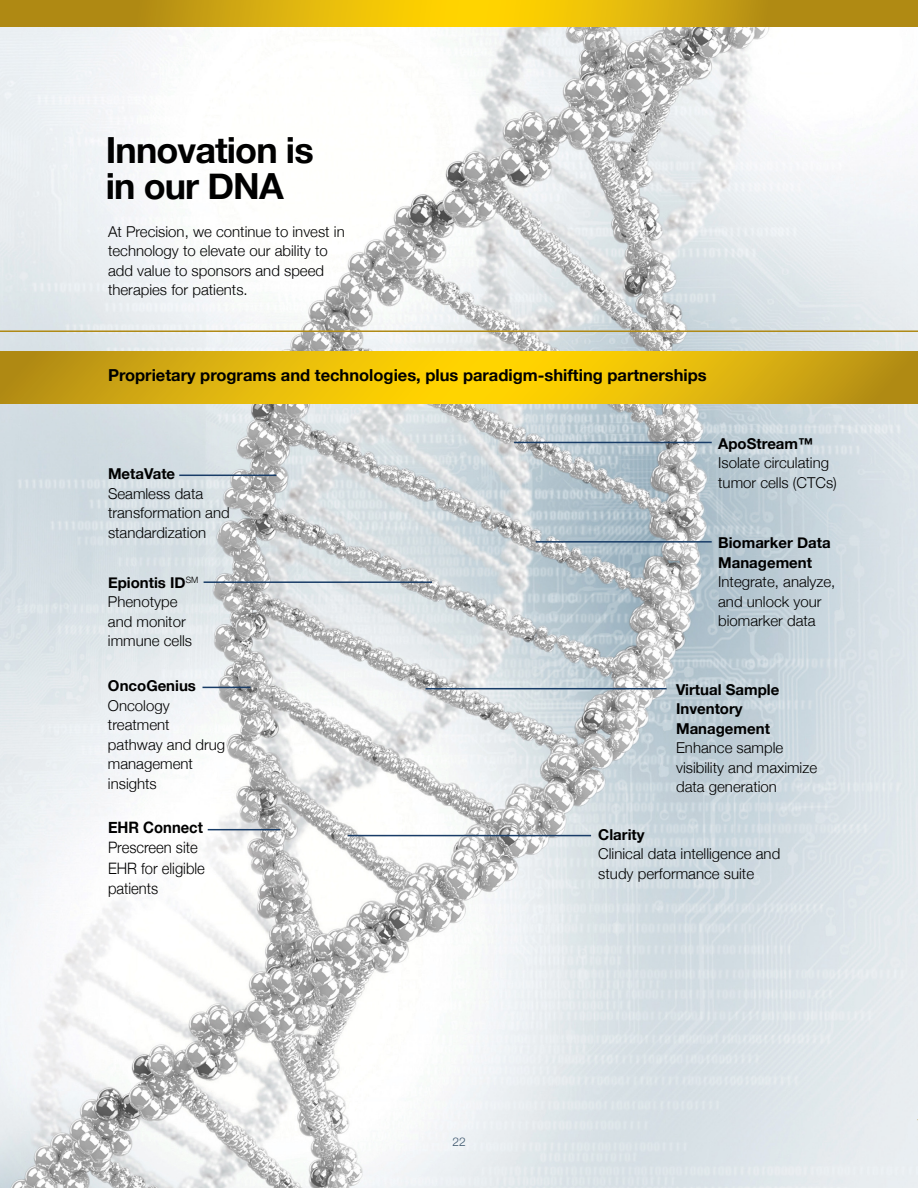
<style>
.page{position:relative;width:918px;height:1188px;background:#fff}
.page>*{position:absolute;margin:0;border:0;box-sizing:border-box;transform-origin:0 0}
.t1{font:700 36px/36px "Helvetica Neue";letter-spacing:-.025em;color:#000}
.t2{font:700 16.5px "Helvetica Neue";color:#000}
.t3{font:300 15.75px/20.5px "Helvetica Neue";color:#000;scale:.94 1}
.t4{font:700 15.75px "Helvetica Neue";color:#000;scale:.94 1}
.t5{font:300 15px/19.5px "Helvetica Neue";color:#000}
.t6{font:700 15px/19.5px "Helvetica Neue";color:#000}
.t7{font:300 12px "Helvetica Neue";color:#3a546a}
.s1{font-weight:700}
</style>
<div class="page">
<img style="left:0;top:27px;width:918px;height:1161px">
<svg style="left:0;top:351px;width:916px;height:53px"></svg>
<hr style="left:179px;top:475px;width:97px;height:1px;background:#183c67">
<hr style="left:536px;top:541px;width:176px;height:2px;background:#183c67">
<hr style="left:514px;top:442px;width:198px;height:1px;background:#183c67">
<hr style="left:204px;top:581px;width:228px;height:2px;background:#183c67">
<hr style="left:202px;top:687px;width:49px;height:1px;background:#183c67">
<hr style="left:208px;top:829px;width:72px;height:1px;background:#183c67">
<hr style="left:426px;top:688px;width:241px;height:1px;background:#183c67">
<hr style="left:348px;top:835px;width:243px;height:1px;background:#183c67">
<hr style="left:916px;top:329px;width:2px;height:793px;background:#e1e8ec">
<hr style="left:0;top:330px;width:918px;height:2px;background:#af8913">
<svg style="left:0;top:0;width:918px;height:27px"></svg>
<h1 class="t1" style="left:106px;top:133px;width:209px">Innovation is in our DNA</h1>
<p class="t5" style="left:108px;top:221px;width:238px">At Precision, we continue to invest in technology to elevate our ability to add value to sponsors and speed therapies for patients.</p>
<p class="t2" style="left:108px;top:362px;width:600px">Proprietary programs and technologies, plus paradigm-shifting partnerships</p>
<p class="t6" style="left:108px;top:464px;width:69px">MetaVate</p>
<p class="t5" style="left:108px;top:482px;width:123px">Seamless data transformation and standardization</p>
<p class="t5" style="left:108px;top:571px;width:92px"><span class="s1">Epiontis ID</span><sup>SM<br></sup>Phenotype and monitor immune cells</p>
<p class="t6" style="left:108px;top:676px;width:90px">OncoGenius</p>
<p class="t5" style="left:108px;top:694px;width:119px">Oncology treatment pathway and drug management insights</p>
<p class="t4" style="left:108px;top:815px;width:103px">EHR Connect</p>
<p class="t3" style="left:108px;top:836px;width:105px">Prescreen site<br>EHR for eligible patients</p>
<p class="t7" style="left:453px;top:1132px;width:15px">22</p>
<p class="t6" style="left:718px;top:434px;width:96px">ApoStream™</p>
<p class="t5" style="left:718px;top:452px;width:120px">Isolate circulating tumor cells (CTCs)</p>
<p class="t6" style="left:718px;top:533px;width:114px">Biomarker Data<br>Management</p>
<p class="t5" style="left:718px;top:571px;width:119px">Integrate, analyze, and unlock your biomarker data</p>
<p class="t6" style="left:676px;top:680px;width:105px">Virtual Sample<br>Inventory<br>Management</p>
<p class="t5" style="left:676px;top:737px;width:143px">Enhance sample visibility and maximize data generation</p>
<p class="t6" style="left:598px;top:825px;width:48px">Clarity</p>
<p class="t5" style="left:598px;top:843px;width:183px">Clinical data intelligence and study performance suite</p>
</div>
